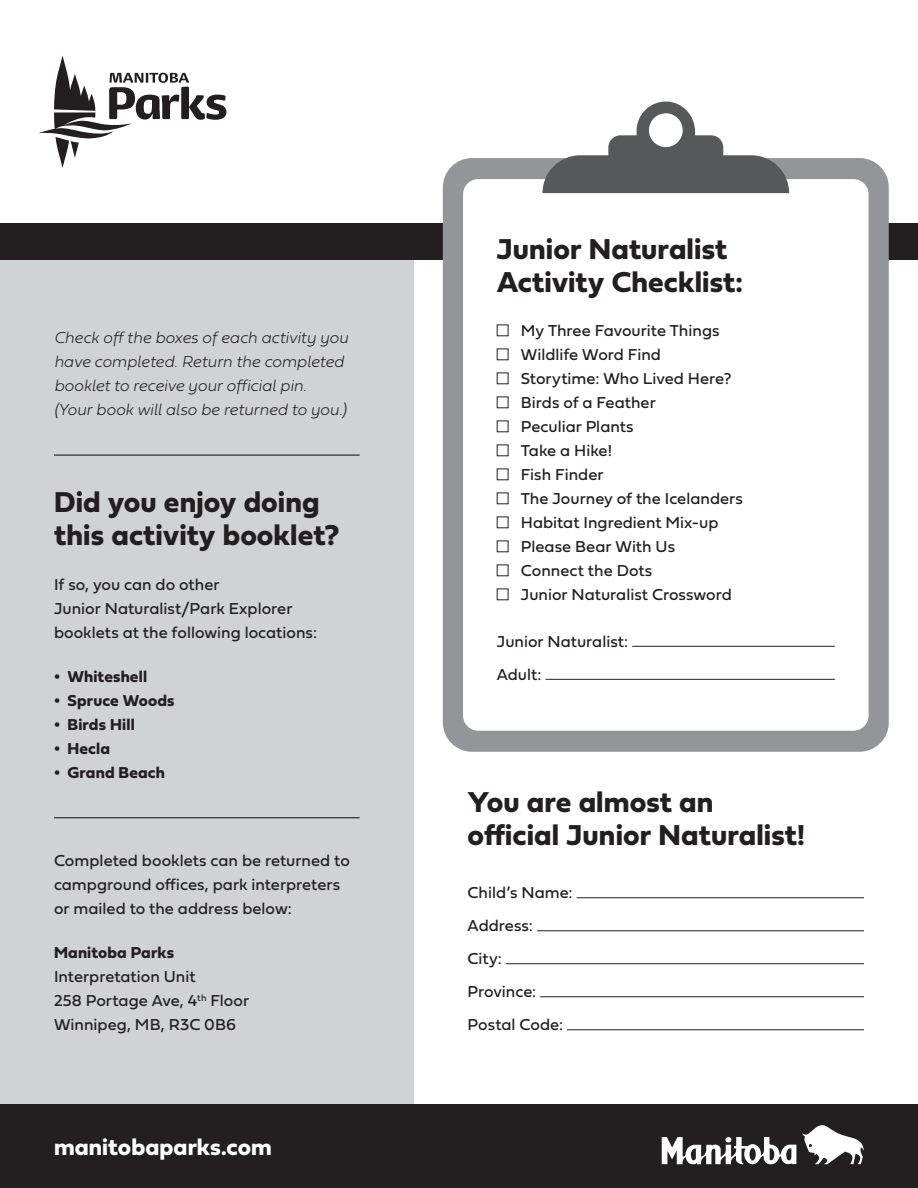
<style>
.page{position:relative;width:918px;height:1188px;background:#fff}
.page>*{position:absolute;margin:0;border:0;box-sizing:border-box;transform-origin:0 0}
.Checklist_Heading{font:30px/33px "Fieldwork Geo Bold";letter-spacing:.005em;color:#231f20}
.Website{font:24px "Fieldwork Geo Bold";color:#fff}
.Body__11_pt{font:16.5px/24px "Fieldwork Geo Regular";color:#231f20}
.Checklist{font:16.5px/24px "Fieldwork Geo Regular";color:#231f20}
.Body__11_pt-2{font:italic 100 16.5px/24px "Fieldwork";letter-spacing:-.005em;color:#231f20}
.Filled_Lines{font:16.5px "Fieldwork Geo Regular";color:#231f20}
.Bullets{font:16.5px "Fieldwork Geo Bold";letter-spacing:.01em;color:#231f20}
.Bullets_-_space_after{font:16.5px "Fieldwork Geo Bold";letter-spacing:.01em;color:#231f20}
.s1{font-family:"Fieldwork Geo Bold"}
</style>
<div class="page">
<div style="left:0;top:224px;width:918px;height:36px;background:#231f20"></div>
<svg style="left:39px;top:56px;width:187px;height:112px"></svg>
<div style="left:0;top:260px;width:414px;height:845px;background:#d1d2d4"></div>
<div style="left:0;top:1105px;width:918px;height:83px;background:#231f20"></div>
<svg style="left:662px;top:1137px;width:134px;height:27px"></svg>
<svg style="left:802px;top:1125px;width:62px;height:39px"></svg>
<div style="left:443px;top:158px;width:446px;height:594px;background:#939598;border-radius:29px"></div>
<div style="left:463px;top:179px;width:406px;height:552px;background:#fff;border-radius:15px"></div>
<svg style="left:542px;top:102px;width:247px;height:91px"></svg>
<hr style="left:577px;top:897px;width:287px;height:1px;background:#231f20">
<hr style="left:537px;top:930px;width:327px;height:1px;background:#231f20">
<hr style="left:506px;top:963px;width:358px;height:1px;background:#231f20">
<hr style="left:540px;top:996px;width:324px;height:1px;background:#231f20">
<hr style="left:567px;top:1029px;width:297px;height:1px;background:#231f20">
<hr style="left:632px;top:646px;width:203px;height:1px;background:#231f20">
<hr style="left:545px;top:679px;width:290px;height:1px;background:#231f20">
<hr style="left:54px;top:817px;width:306px;height:1px;background:#231f20">
<hr style="left:54px;top:455px;width:306px;height:1px;background:#231f20">
<p class="Body__11_pt-2" style="left:54px;top:325px;width:296px">Check off the boxes of each activity you have completed. Return the completed booklet to receive your official pin. (Your book will also be returned to you.)</p>
<p class="Checklist_Heading" style="left:54px;top:485px;width:287px">Did you enjoy doing this activity booklet?</p>
<p class="Body__11_pt" style="left:54px;top:572px;width:265px">If so, you can do other<br>Junior Naturalist/Park Explorer booklets at the following locations:</p>
<p class="Bullets" style="left:54px;top:664px;width:95px">• Whiteshell</p>
<p class="Bullets" style="left:54px;top:688px;width:122px">• Spruce Woods</p>
<p class="Bullets" style="left:54px;top:712px;width:82px">• Birds Hill</p>
<p class="Bullets" style="left:54px;top:736px;width:57px">• Hecla</p>
<p class="Bullets_-_space_after" style="left:54px;top:760px;width:113px">• Grand Beach</p>
<p class="Body__11_pt" style="left:54px;top:848px;width:297px">Completed booklets can be returned to campground offices, park interpreters or mailed to the address below:</p>
<p class="Body__11_pt" style="left:54px;top:940px;width:197px"><span class="s1">Manitoba Parks<br></span>Interpretation Unit<br>258 Portage Ave, 4<sup>th</sup> Floor<br>Winnipeg, MB, R3C 0B6</p>
<p class="Website" style="left:54px;top:1128px;width:219px">manitobaparks.com</p>
<p class="Checklist_Heading" style="left:497px;top:231px;width:248px">Junior Naturalist<br>Activity Checklist:</p>
<p class="Checklist" style="left:521px;top:318px;width:224px">My Three Favourite Things<br>Wildlife Word Find<br>Storytime: Who Lived Here?<br>Birds of a Feather<br>Peculiar Plants<br>Take a Hike!<br>Fish Finder<br>The Journey of the Icelanders<br>Habitat Ingredient Mix-up<br>Please Bear With Us<br>Connect the Dots<br>Junior Naturalist Crossword</p>
<p class="Filled_Lines" style="left:497px;top:628px;width:133px">Junior Naturalist:</p>
<p class="Filled_Lines" style="left:497px;top:661px;width:46px">Adult:</p>
<p class="Checklist_Heading" style="left:468px;top:784px;width:339px">You are almost an official Junior Naturalist!</p>
<p class="Filled_Lines" style="left:468px;top:880px;width:107px">Child’s Name:</p>
<p class="Filled_Lines" style="left:468px;top:913px;width:67px">Address:</p>
<p class="Filled_Lines" style="left:468px;top:946px;width:36px">City:</p>
<p class="Filled_Lines" style="left:468px;top:979px;width:70px">Province:</p>
<p class="Filled_Lines" style="left:468px;top:1012px;width:97px">Postal Code:</p>
</div>
